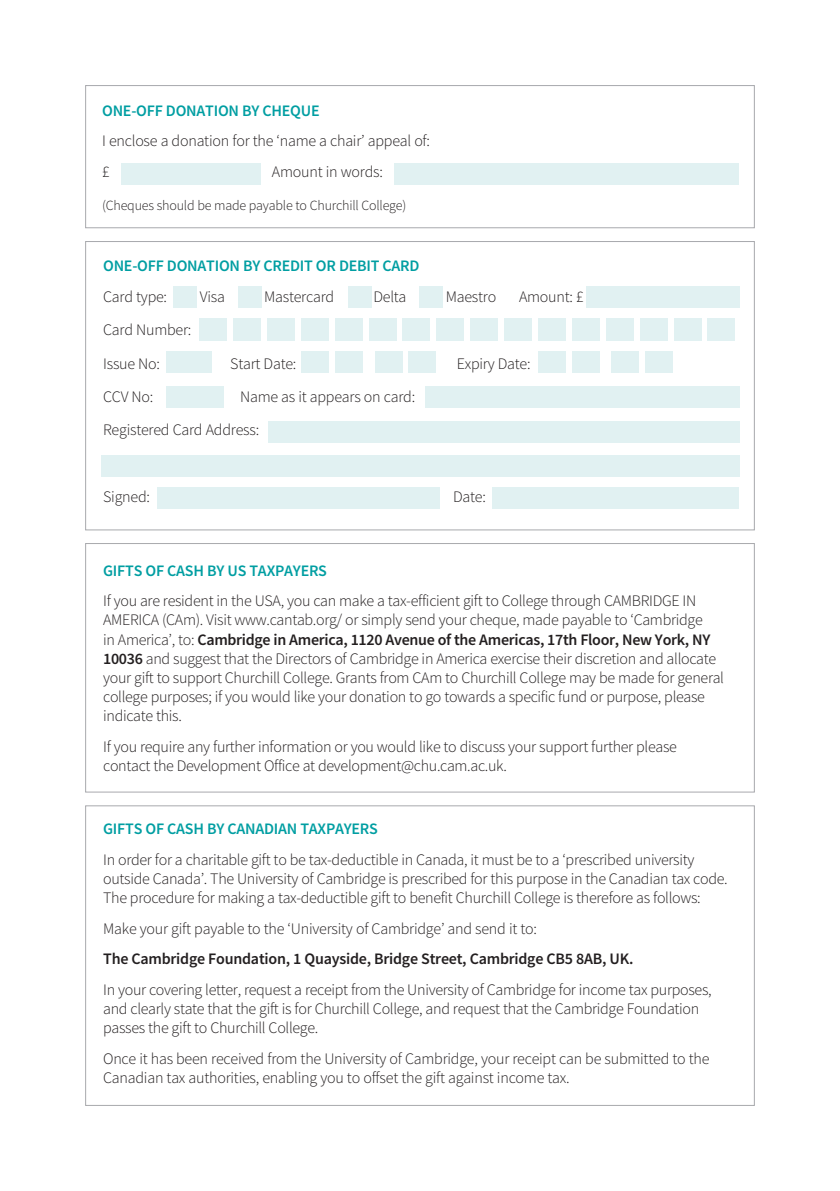
<style>
.page{position:relative;width:840px;height:1191px;background:#fff}
.page>*{position:absolute;margin:0;border:0;box-sizing:border-box;transform-origin:0 0}
.t1{font:300 16px/19.2px "Source Sans Pro";letter-spacing:-.02em;color:#231f20}
.t2{font:600 16px "Source Sans Pro";letter-spacing:-.015em;color:#009ea2}
.t3{font:600 16px "Source Sans Pro";letter-spacing:-.015em;color:#231f20}
.t4{font:300 14px "Source Sans Pro";letter-spacing:-.015em;color:#231f20}
.s1{font-weight:600}
</style>
<div class="page">
<div style="left:85px;top:543px;width:669px;height:249px;border:1px solid #a8a9ad"></div>
<div style="left:156px;top:487px;width:283px;height:22px;background:#e1f1f2"></div>
<div style="left:492px;top:487px;width:246px;height:22px;background:#e1f1f2"></div>
<div style="left:101px;top:455px;width:637px;height:22px;background:#e1f1f2"></div>
<div style="left:268px;top:421px;width:470px;height:22px;background:#e1f1f2"></div>
<div style="left:425px;top:386px;width:313px;height:22px;background:#e1f1f2"></div>
<div style="left:166px;top:386px;width:57px;height:22px;background:#e1f1f2"></div>
<div style="left:347px;top:286px;width:24px;height:22px;background:#e1f1f2"></div>
<div style="left:238px;top:286px;width:23px;height:22px;background:#e1f1f2"></div>
<div style="left:173px;top:286px;width:24px;height:22px;background:#e1f1f2"></div>
<div style="left:167px;top:351px;width:45px;height:22px;background:#e1f1f2"></div>
<div style="left:538px;top:351px;width:27px;height:22px;background:#e1f1f2"></div>
<div style="left:571px;top:351px;width:28px;height:22px;background:#e1f1f2"></div>
<div style="left:199px;top:318px;width:28px;height:23px;background:#e1f1f2"></div>
<div style="left:233px;top:318px;width:28px;height:23px;background:#e1f1f2"></div>
<div style="left:267px;top:318px;width:28px;height:23px;background:#e1f1f2"></div>
<div style="left:301px;top:318px;width:27px;height:23px;background:#e1f1f2"></div>
<div style="left:334px;top:318px;width:28px;height:23px;background:#e1f1f2"></div>
<div style="left:368px;top:318px;width:28px;height:23px;background:#e1f1f2"></div>
<div style="left:402px;top:318px;width:28px;height:23px;background:#e1f1f2"></div>
<div style="left:436px;top:318px;width:28px;height:23px;background:#e1f1f2"></div>
<div style="left:470px;top:318px;width:28px;height:23px;background:#e1f1f2"></div>
<div style="left:504px;top:318px;width:27px;height:23px;background:#e1f1f2"></div>
<div style="left:585px;top:286px;width:153px;height:22px;background:#e1f1f2"></div>
<div style="left:121px;top:163px;width:140px;height:22px;background:#e1f1f2"></div>
<div style="left:394px;top:163px;width:344px;height:22px;background:#e1f1f2"></div>
<div style="left:85px;top:85px;width:669px;height:143px;border:1px solid #a8a9ad"></div>
<div style="left:538px;top:318px;width:27px;height:23px;background:#e1f1f2"></div>
<div style="left:571px;top:318px;width:28px;height:23px;background:#e1f1f2"></div>
<div style="left:605px;top:318px;width:28px;height:23px;background:#e1f1f2"></div>
<div style="left:639px;top:318px;width:28px;height:23px;background:#e1f1f2"></div>
<div style="left:673px;top:318px;width:28px;height:23px;background:#e1f1f2"></div>
<div style="left:707px;top:318px;width:28px;height:23px;background:#e1f1f2"></div>
<div style="left:611px;top:351px;width:27px;height:22px;background:#e1f1f2"></div>
<div style="left:644px;top:351px;width:28px;height:22px;background:#e1f1f2"></div>
<div style="left:419px;top:286px;width:23px;height:22px;background:#e1f1f2"></div>
<div style="left:302px;top:351px;width:27px;height:22px;background:#e1f1f2"></div>
<div style="left:335px;top:351px;width:27px;height:22px;background:#e1f1f2"></div>
<div style="left:375px;top:351px;width:27px;height:22px;background:#e1f1f2"></div>
<div style="left:408px;top:351px;width:27px;height:22px;background:#e1f1f2"></div>
<p class="t2" style="left:102px;top:100px;width:219px">ONE-OFF DONATION BY CHEQUE</p>
<p class="t1" style="left:102px;top:131px;width:329px">I enclose a donation for the ‘name a chair’ appeal of:</p>
<p class="t1" style="left:102px;top:162px;width:9px">£</p>
<p class="t1" style="left:272px;top:162px;width:112px">Amount in words:</p>
<p class="t4" style="left:102px;top:197px;width:305px">(Cheques should be made payable to Churchill College)</p>
<p class="t2" style="left:103px;top:255px;width:318px">ONE-OFF DONATION BY CREDIT OR DEBIT CARD</p>
<p class="t1" style="left:103px;top:287px;width:65px">Card type:</p>
<p class="t1" style="left:200px;top:287px;width:27px">Visa</p>
<p class="t1" style="left:264px;top:287px;width:72px">Mastercard</p>
<p class="t1" style="left:373px;top:287px;width:35px">Delta</p>
<p class="t1" style="left:445px;top:287px;width:52px">Maestro</p>
<p class="t1" style="left:518px;top:287px;width:66px">Amount: £</p>
<p class="t1" style="left:103px;top:320px;width:90px">Card Number:</p>
<p class="t1" style="left:103px;top:354px;width:58px">Issue No:</p>
<p class="t1" style="left:230px;top:354px;width:68px">Start Date:</p>
<p class="t1" style="left:456px;top:354px;width:75px">Expiry Date:</p>
<p class="t1" style="left:103px;top:387px;width:52px">CCV No:</p>
<p class="t1" style="left:240px;top:387px;width:176px">Name as it appears on card:</p>
<p class="t1" style="left:103px;top:420px;width:157px">Registered Card Address:</p>
<p class="t1" style="left:103px;top:487px;width:48px">Signed:</p>
<p class="t1" style="left:453px;top:487px;width:34px">Date:</p>
<p class="t2" style="left:103px;top:559px;width:225px">GIFTS OF CASH BY US TAXPAYERS</p>
<p class="t1" style="left:103px;top:591px;width:622px">If you are resident in the USA, you can make a tax-efficient gift to College through CAMBRIDGE IN AMERICA (CAm). Visit www.cantab.org/ or simply send your cheque, made payable to ‘Cambridge<br>in America’, to: <span class="s1">Cambridge in America, 1120 Avenue of the Americas, 17th Floor, New York, NY 10036</span> and suggest that the Directors of Cambridge in America exercise their discretion and allocate your gift to support Churchill College. Grants from CAm to Churchill College may be made for general college purposes; if you would like your donation to go towards a specific fund or purpose, please indicate this.</p>
<p class="t1" style="left:103px;top:737px;width:575px">If you require any further information or you would like to discuss your support further please</p>
<p class="t1" style="left:103px;top:756px;width:405px">contact the Development Office at development@chu.cam.ac.uk.</p>
<p class="t2" style="left:103px;top:818px;width:276px">GIFTS OF CASH BY CANADIAN TAXPAYERS</p>
<p class="t1" style="left:103px;top:850px;width:625px">In order for a charitable gift to be tax-deductible in Canada, it must be to a ‘prescribed university outside Canada’. The University of Cambridge is prescribed for this purpose in the Canadian tax code.<br>The procedure for making a tax-deductible gift to benefit Churchill College is therefore as follows:</p>
<p class="t1" style="left:103px;top:919px;width:435px">Make your gift payable to the ‘University of Cambridge’ and send it to:</p>
<p class="t3" style="left:103px;top:948px;width:531px">The Cambridge Foundation, 1 Quayside, Bridge Street, Cambridge CB5 8AB, UK.</p>
<p class="t1" style="left:103px;top:980px;width:609px">In your covering letter, request a receipt from the University of Cambridge for income tax purposes, and clearly state that the gift is for Churchill College, and request that the Cambridge Foundation passes the gift to Churchill College.</p>
<p class="t1" style="left:103px;top:1049px;width:607px">Once it has been received from the University of Cambridge, your receipt can be submitted to the<br>Canadian tax authorities, enabling you to offset the gift against income tax.</p>
</div>
